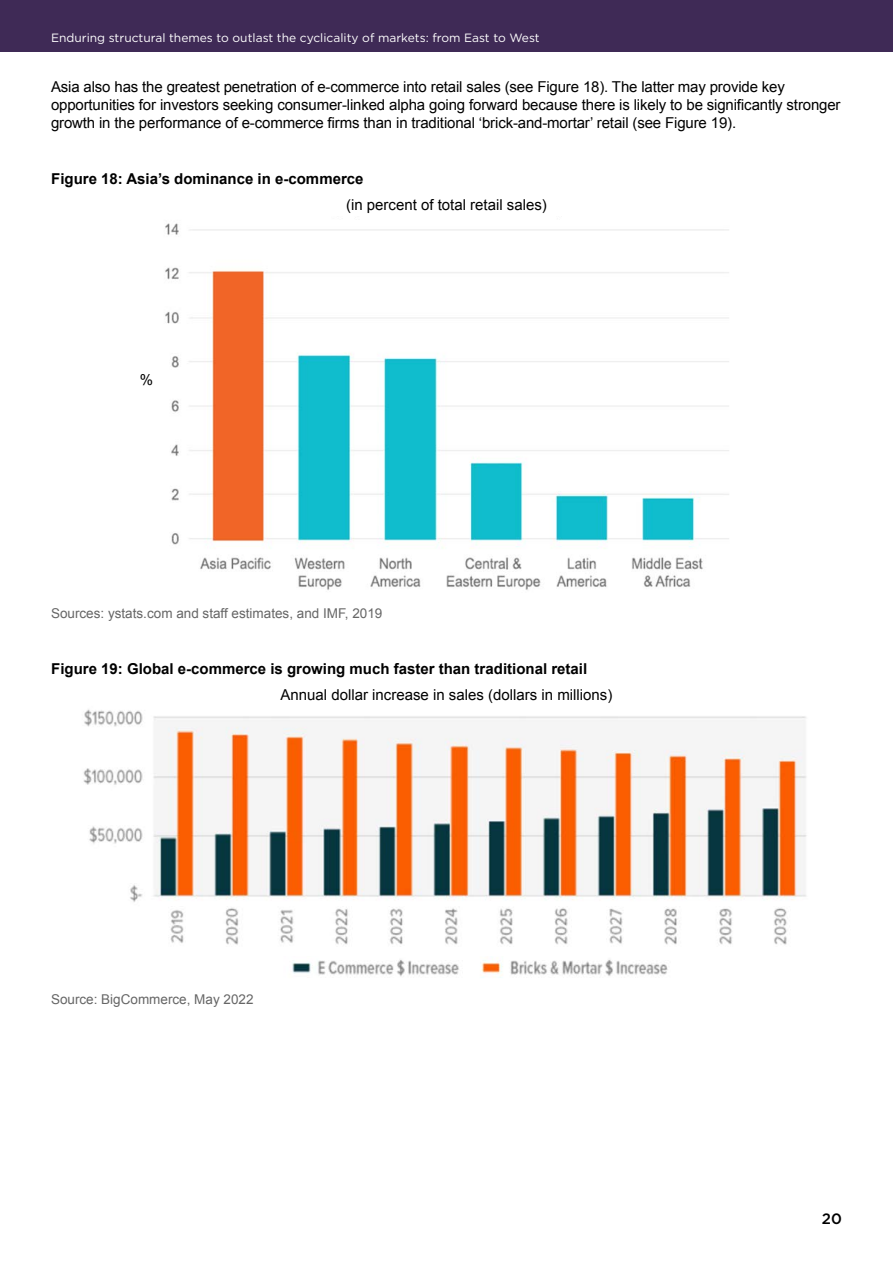
<style>
.page{position:relative;width:893px;height:1263px;background:#fff}
.page>*{position:absolute;margin:0;border:0;box-sizing:border-box;transform-origin:0 0}
.t1{font:15px/18px "Arial";letter-spacing:-.01em;color:#000}
.t2{font:700 15px "Arial";color:#000}
.t3{font:500 15px "Gotham";color:#000}
.t4{font:13.5px "Arial";color:#666}
.t5{font:12px "Gotham";color:#fff}
</style>
<div class="page">
<div style="left:0;top:0;width:893px;height:51px;background:#3f2a56"></div>
<img style="left:165px;top:223px;width:564px;height:367px">
<img style="left:83px;top:709px;width:724px;height:236px">
<img style="left:292px;top:959px;width:376px;height:19px">
<p class="t5" style="left:51px;top:30px;width:490px">Enduring structural themes to outlast the cyclicality of markets: from East to West</p>
<p class="t1" style="left:51px;top:78px;width:791px">Asia also has the greatest penetration of e-commerce into retail sales (see Figure 18). The latter may provide key opportunities for investors seeking consumer-linked alpha going forward because there is likely to be significantly stronger growth in the performance of e-commerce firms than in traditional ‘brick-and-mortar’ retail (see Figure 19).</p>
<p class="t2" style="left:51px;top:169px;width:314px">Figure 18: Asia’s dominance in e-commerce</p>
<p class="t1" style="left:140px;top:371px;width:15px">%</p>
<p class="t1" style="left:346px;top:196px;width:202px">(in percent of total retail sales)</p>
<p class="t4" style="left:51px;top:604px;width:333px">Sources: ystats.com and staff estimates, and IMF, 2019</p>
<p class="t2" style="left:51px;top:658px;width:537px">Figure 19: Global e-commerce is growing much faster than traditional retail</p>
<p class="t1" style="left:281px;top:685px;width:333px">Annual dollar increase in sales (dollars in millions)</p>
<p class="t4" style="left:51px;top:990px;width:204px">Source: BigCommerce, May 2022</p>
<p class="t3" style="left:822px;top:1209px;width:22px">20</p>
</div>
